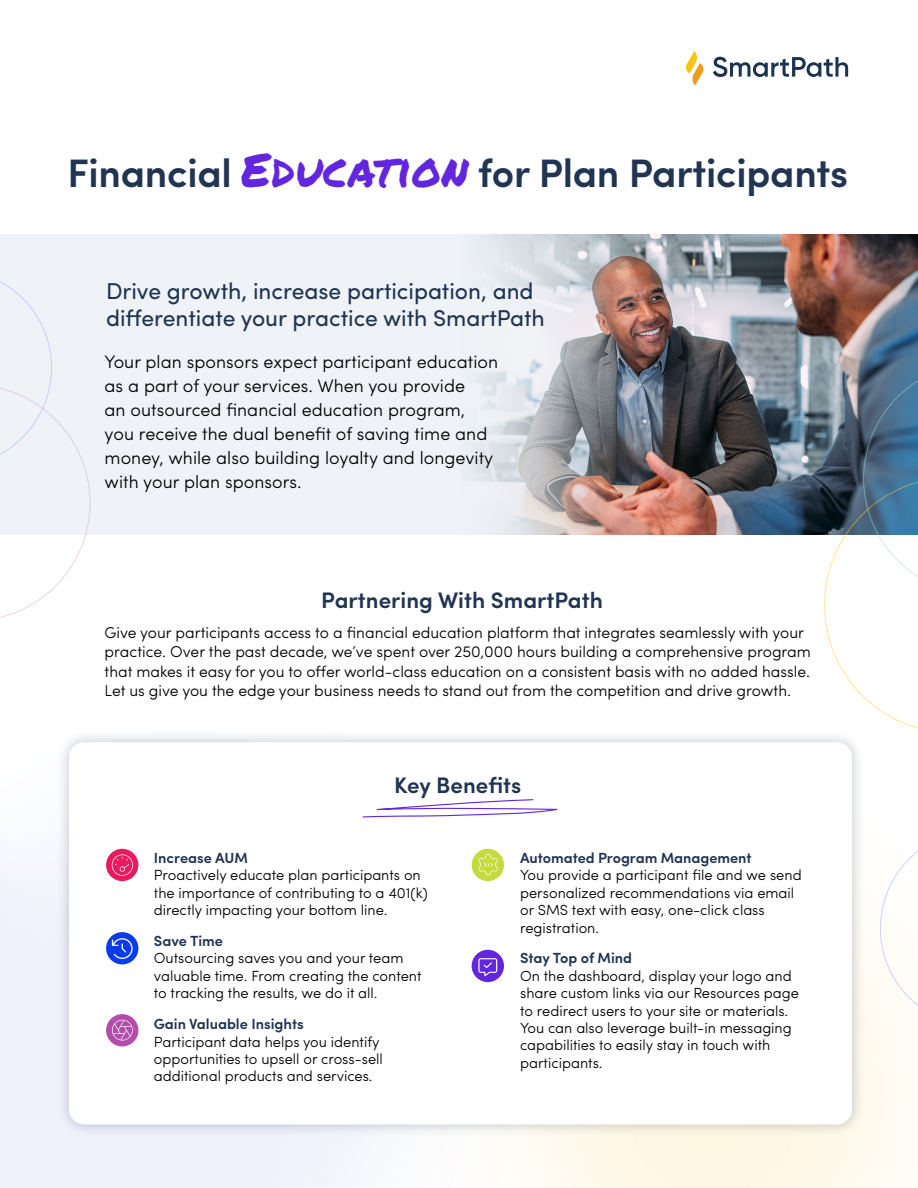
<style>
.page{position:relative;width:918px;height:1188px;background:#fff}
.page>*{position:absolute;margin:0;border:0;box-sizing:border-box;transform-origin:0 0}
.t1{font:600 39.75px "Sofia Pro";letter-spacing:-.005em;color:#213452}
.t2{font:22.95px/27.8px "Sofia Pro";letter-spacing:-.005em;color:#213452}
.t3{font:600 22.5px "Sofia Pro";letter-spacing:.005em;color:#213452}
.t4{font:300 18px/24px "Sofia Pro";color:#000}
.t5{font:300 15.75px/19.5px "Sofia Pro";color:#000}
.t6{font:300 14.7px/17.4px "Sofia Pro";color:#000}
.s1{font-family:"Permanent Marker";font-weight:400;font-size:46.95px;color:#6126de}
.s2{font-weight:600;color:#213452}
</style>
<div class="page">
<div style="left:0;top:235px;width:918px;height:300px;background:#eff3f7"></div>
<img style="left:472px;top:235px;width:446px;height:300px">
<svg style="left:685px;top:51px;width:19px;height:35px"></svg>
<svg style="left:713px;top:57px;width:135px;height:20px"></svg>
<svg style="left:880px;top:850px;width:38px;height:177px"></svg>
<svg style="left:0;top:281px;width:90px;height:337px"></svg>
<svg style="left:824px;top:362px;width:94px;height:367px"></svg>
<div style="left:57px;top:730px;width:808px;height:407px;background:#4d5768;opacity:.33"></div>
<div style="left:69px;top:742px;width:783px;height:383px;background:#fff;border-radius:15px"></div>
<div style="left:106px;top:932px;width:32px;height:32px;background:#0a3bed;border-radius:50%"></div>
<svg style="left:112px;top:938px;width:21px;height:21px"></svg>
<div style="left:472px;top:849px;width:32px;height:32px;background:#c5da3d;border-radius:50%"></div>
<svg style="left:478px;top:854px;width:20px;height:21px"></svg>
<div style="left:472px;top:950px;width:32px;height:32px;background:#6126de;border-radius:50%"></div>
<svg style="left:478px;top:958px;width:19px;height:18px"></svg>
<div style="left:106px;top:849px;width:32px;height:32px;background:#ea1a61;border-radius:50%"></div>
<svg style="left:112px;top:854px;width:21px;height:22px"></svg>
<div style="left:106px;top:1014px;width:32px;height:32px;background:#b34dab;border-radius:50%"></div>
<svg style="left:112px;top:1020px;width:21px;height:21px"></svg>
<svg style="left:362px;top:799px;width:196px;height:19px"></svg>
<p class="t1" style="left:68px;top:143px;width:782px">Financial <span class="s1">Education</span> for Plan Participants</p>
<p class="t2" style="left:106px;top:275px;width:440px">Drive growth, increase participation, and differentiate your practice with SmartPath</p>
<p class="t4" style="left:105px;top:348px;width:395px">Your plan sponsors expect participant education as a part of your services. When you provide<br>an outsourced financial education program, you receive the dual benefit of saving time and money, while also building loyalty and longevity with your plan sponsors.</p>
<p class="t3" style="left:321px;top:583px;width:283px">Partnering With SmartPath</p>
<p class="t5" style="left:105px;top:622px;width:708px">Give your participants access to a financial education platform that integrates seamlessly with your practice. Over the past decade, we’ve spent over 250,000 hours building a comprehensive program that makes it easy for you to offer world-class education on a consistent basis with no added hassle.<br>Let us give you the edge your business needs to stand out from the competition and drive growth.</p>
<p class="t3" style="left:394px;top:768px;width:129px">Key Benefits</p>
<p class="t6" style="left:154px;top:848px;width:276px"><span class="s2">Increase AUM<br></span>Proactively educate plan participants on the importance of contributing to a 401(k) directly impacting your bottom line.</p>
<p class="t6" style="left:154px;top:931px;width:269px"><span class="s2">Save Time<br></span>Outsourcing saves you and your team valuable time. From creating the content to tracking the results, we do it all.</p>
<p class="t6" style="left:154px;top:1014px;width:230px"><span class="s2">Gain Valuable Insights<br></span>Participant data helps you identify opportunities to upsell or cross-sell additional products and services.</p>
<p class="t6" style="left:520px;top:848px;width:283px"><span class="s2">Automated Program Management<br></span>You provide a participant file and we send personalized recommendations via email or SMS text with easy, one-click class registration.</p>
<p class="t6" style="left:520px;top:949px;width:280px"><span class="s2">Stay Top of Mind<br></span>On the dashboard, display your logo and share custom links via our Resources page to redirect users to your site or materials.<br>You can also leverage built-in messaging capabilities to easily stay in touch with participants.</p>
</div>
